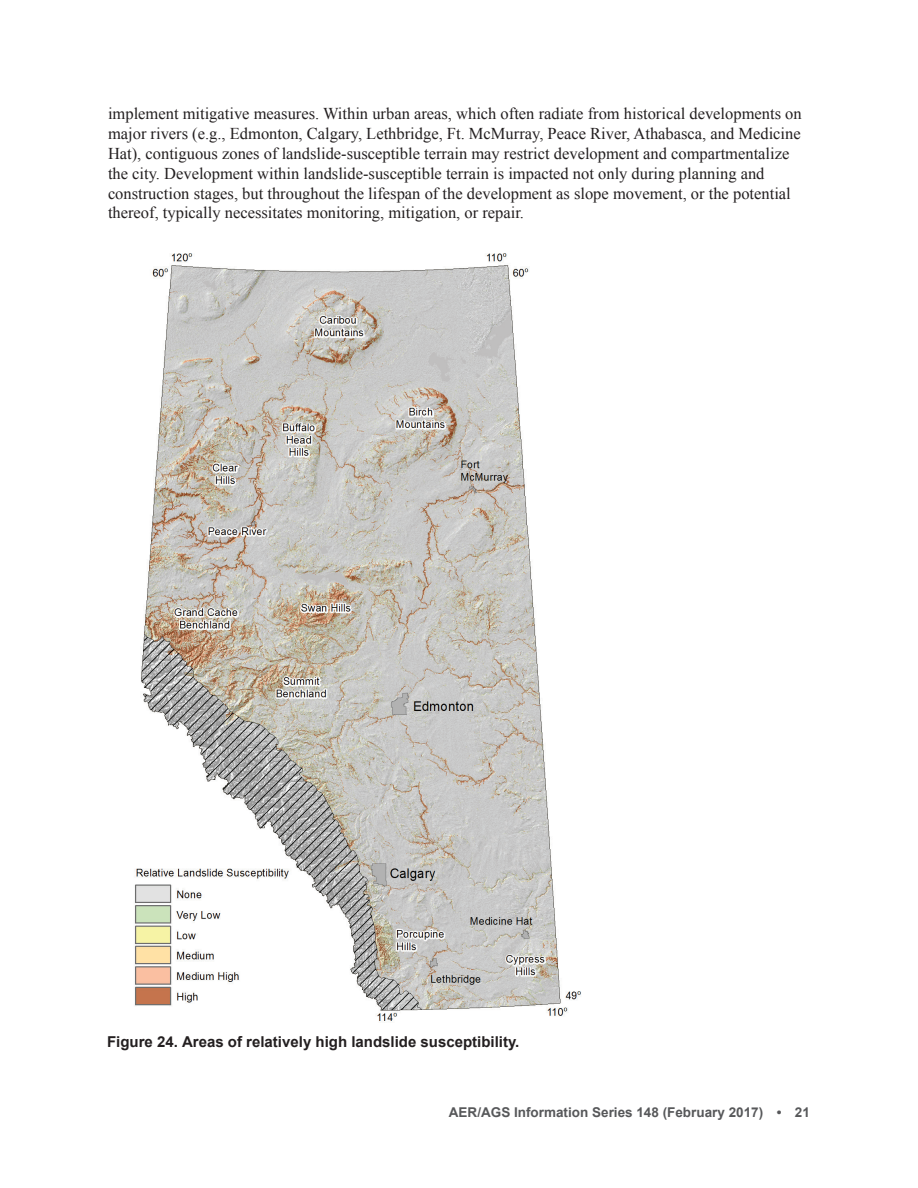
<style>
.page{position:relative;width:918px;height:1188px;background:#fff}
.page>*{position:absolute;margin:0;border:0;box-sizing:border-box;transform-origin:0 0}
.t1{font:16.5px/19.8px "Times New Roman";color:#231f20}
.t2{font:700 15px "Arial";color:#231f20}
.t3{font:700 13.5px "Arial";color:#57585a}
</style>
<div class="page">
<img style="left:134px;top:253px;width:447px;height:768px">
<p class="t1" style="left:108px;top:104px;width:695px">implement mitigative measures. Within urban areas, which often radiate from historical developments on major rivers (e.g., Edmonton, Calgary, Lethbridge, Ft. McMurray, Peace River, Athabasca, and Medicine Hat), contiguous zones of landslide-susceptible terrain may restrict development and compartmentalize the city. Development within landslide-susceptible terrain is impacted not only during planning and construction stages, but throughout the lifespan of the development as slope movement, or the potential thereof, typically necessitates monitoring, mitigation, or repair.</p>
<p class="t2" style="left:107px;top:1032px;width:414px">Figure 24. Areas of relatively high landslide susceptibility.</p>
<p class="t3" style="left:449px;top:1103px;width:363px">AER/AGS Information Series 148 (February 2017) • 21</p>
</div>
